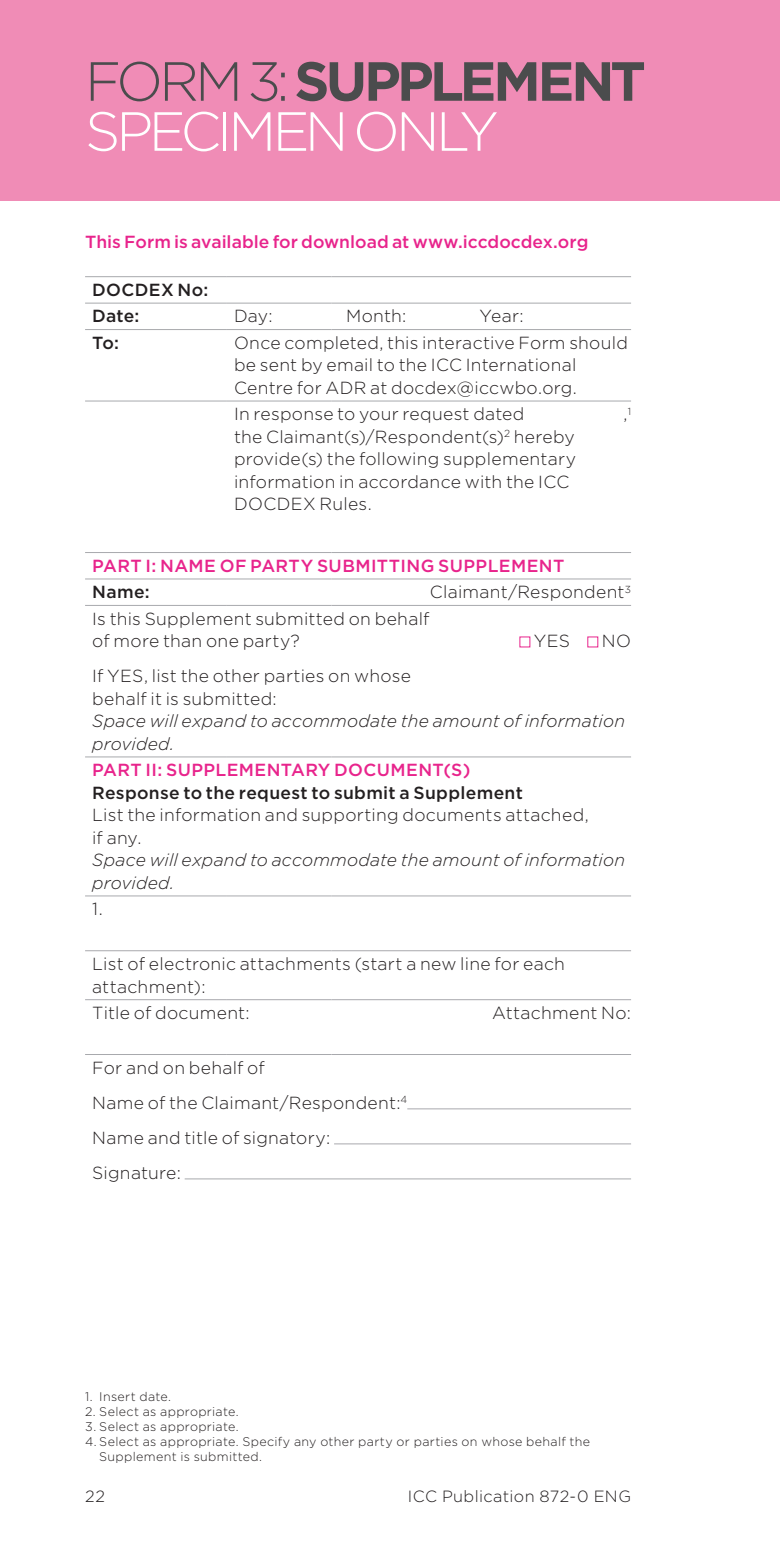
<style>
.page{position:relative;width:780px;height:1560px;background:#fff}
.page>*{position:absolute;margin:0;border:0;box-sizing:border-box;transform-origin:0 0}
.t1{font:300 55px/50px "Gotham";letter-spacing:-.07em;color:#fff}
.t2{font:300 17.5px/22.5px "Gotham";letter-spacing:.015em;color:#231f20}
.t3{font:italic 300 17.5px/22.5px "Gotham";letter-spacing:.01em;color:#231f20}
.t4{font:500 17.5px "Gotham";letter-spacing:.015em;color:#e8248c}
.t5{font:500 17.5px/26.5px "Gotham";letter-spacing:.02em;color:#231f20}
.t6{font:300 16.25px "Gotham";letter-spacing:.025em;color:#231f20}
.t7{font:300 12.5px/15px "Gotham";letter-spacing:.03em;color:#231f20}
.s1{color:#4b4c4d}
.s2{font-weight:700;color:#4b4c4d}
</style>
<div class="page">
<div style="left:0;top:0;width:780px;height:201px;background:#f08cb6"></div>
<hr style="left:85px;top:276px;width:142px;height:1px;background:#a8a9ad">
<hr style="left:227px;top:276px;width:104px;height:1px;background:#a8a9ad">
<hr style="left:331px;top:276px;width:300px;height:1px;background:#a8a9ad">
<hr style="left:227px;top:303px;width:104px;height:1px;background:#a8a9ad">
<hr style="left:331px;top:303px;width:300px;height:1px;background:#a8a9ad">
<hr style="left:227px;top:400px;width:104px;height:1px;background:#a8a9ad">
<hr style="left:331px;top:400px;width:300px;height:1px;background:#a8a9ad">
<hr style="left:85px;top:552px;width:142px;height:1px;background:#a8a9ad">
<hr style="left:227px;top:552px;width:104px;height:1px;background:#a8a9ad">
<hr style="left:331px;top:552px;width:300px;height:1px;background:#a8a9ad">
<hr style="left:85px;top:578px;width:142px;height:1px;background:#a8a9ad">
<hr style="left:227px;top:578px;width:104px;height:1px;background:#a8a9ad">
<hr style="left:331px;top:578px;width:300px;height:1px;background:#a8a9ad">
<hr style="left:85px;top:605px;width:142px;height:1px;background:#a8a9ad">
<hr style="left:227px;top:605px;width:104px;height:1px;background:#a8a9ad">
<hr style="left:331px;top:605px;width:300px;height:1px;background:#a8a9ad">
<hr style="left:85px;top:303px;width:142px;height:1px;background:#a8a9ad">
<hr style="left:85px;top:329px;width:142px;height:1px;background:#a8a9ad">
<hr style="left:85px;top:400px;width:142px;height:1px;background:#a8a9ad">
<hr style="left:85px;top:999px;width:142px;height:1px;background:#a8a9ad">
<hr style="left:227px;top:999px;width:104px;height:1px;background:#a8a9ad">
<hr style="left:331px;top:999px;width:300px;height:1px;background:#a8a9ad">
<hr style="left:85px;top:895px;width:142px;height:1px;background:#a8a9ad">
<hr style="left:227px;top:895px;width:104px;height:1px;background:#a8a9ad">
<hr style="left:331px;top:895px;width:300px;height:1px;background:#a8a9ad">
<hr style="left:85px;top:950px;width:142px;height:1px;background:#a8a9ad">
<hr style="left:227px;top:950px;width:104px;height:1px;background:#a8a9ad">
<hr style="left:331px;top:950px;width:300px;height:1px;background:#a8a9ad">
<hr style="left:227px;top:329px;width:104px;height:1px;background:#a8a9ad">
<hr style="left:331px;top:329px;width:300px;height:1px;background:#a8a9ad">
<hr style="left:85px;top:756px;width:142px;height:1px;background:#a8a9ad">
<hr style="left:227px;top:756px;width:104px;height:1px;background:#a8a9ad">
<hr style="left:331px;top:756px;width:300px;height:1px;background:#a8a9ad">
<hr style="left:85px;top:1053px;width:142px;height:1px;background:#a8a9ad">
<hr style="left:227px;top:1053px;width:104px;height:1px;background:#a8a9ad">
<hr style="left:331px;top:1053px;width:300px;height:1px;background:#a8a9ad">
<hr style="left:407px;top:1108px;width:224px;height:1px;background:#a8a9ad">
<hr style="left:334px;top:1143px;width:297px;height:1px;background:#a8a9ad">
<hr style="left:185px;top:1178px;width:446px;height:1px;background:#a8a9ad">
<h1 class="t1" style="left:85px;top:55px;width:562px"><span class="s1">FORM 3:</span> <span class="s2">SUPPLEMENT<br></span>SPECIMEN ONLY</h1>
<p class="t4" style="left:85px;top:230px;width:505px">This Form is available for download at www.iccdocdex.org</p>
<p class="t5" style="left:92px;top:276px;width:118px">DOCDEX No:<br>Date:</p>
<p class="t2" style="left:234px;top:304px;width:40px">Day:</p>
<p class="t2" style="left:346px;top:304px;width:62px">Month:</p>
<p class="t2" style="left:479px;top:304px;width:46px">Year:</p>
<p class="t5" style="left:92px;top:329px;width:28px">To:</p>
<p class="t2" style="left:234px;top:331px;width:395px">Once completed, this interactive Form should be sent by email to the ICC International<br>Centre for ADR at docdex@iccwbo.org.</p>
<p class="t2" style="left:234px;top:402px;width:292px">In response to your request dated</p>
<p class="t2" style="left:623px;top:402px;width:9px">,<sup>1</sup></p>
<p class="t2" style="left:234px;top:425px;width:343px">the Claimant(s)/Respondent(s)<sup>2</sup> hereby provide(s) the following supplementary information in accordance with the ICC DOCDEX Rules.</p>
<p class="t4" style="left:92px;top:554px;width:473px">PART I: NAME OF PARTY SUBMITTING SUPPLEMENT</p>
<p class="t5" style="left:92px;top:578px;width:59px">Name:</p>
<p class="t2" style="left:430px;top:580px;width:202px">Claimant/Respondent<sup>3</sup></p>
<p class="t2" style="left:92px;top:606px;width:339px">Is this Supplement submitted on behalf of more than one party?</p>
<p class="t2" style="left:534px;top:629px;width:38px">YES</p>
<p class="t2" style="left:602px;top:629px;width:31px">NO</p>
<p class="t2" style="left:92px;top:664px;width:320px">If YES, list the other parties on whose behalf it is submitted:</p>
<p class="t3" style="left:92px;top:709px;width:534px">Space will expand to accommodate the amount of information provided.</p>
<p class="t4" style="left:92px;top:758px;width:380px">PART II: SUPPLEMENTARY DOCUMENT(S)</p>
<p class="t5" style="left:92px;top:779px;width:432px">Response to the request to submit a Supplement</p>
<p class="t2" style="left:92px;top:803px;width:498px">List the information and supporting documents attached, if any.</p>
<p class="t3" style="left:92px;top:848px;width:534px">Space will expand to accommodate the amount of information provided.</p>
<p class="t2" style="left:92px;top:897px;width:12px">1.</p>
<p class="t2" style="left:92px;top:952px;width:474px">List of electronic attachments (start a new line for each attachment):</p>
<p class="t2" style="left:92px;top:1001px;width:159px">Title of document:</p>
<p class="t2" style="left:492px;top:1001px;width:140px">Attachment No:</p>
<p class="t2" style="left:92px;top:1049px;width:316px;line-height:35px">For and on behalf of<br>Name of the Claimant/Respondent:<sup>4<br></sup>Name and title of signatory:<br>Signature:</p>
<p class="t7" style="left:85px;top:1388px;width:87px">1. Insert date.</p>
<p class="t7" style="left:85px;top:1403px;width:155px">2. Select as appropriate.</p>
<p class="t7" style="left:85px;top:1418px;width:155px">3. Select as appropriate.</p>
<p class="t7" style="left:99px;top:1433px;width:492px;text-indent:-14px">4. Select as appropriate. Specify any other party or parties on whose behalf the<br>Supplement is submitted.</p>
<p class="t6" style="left:85px;top:1485px;width:21px">22</p>
<p class="t6" style="left:408px;top:1485px;width:225px">ICC Publication 872-0 ENG</p>
</div>
